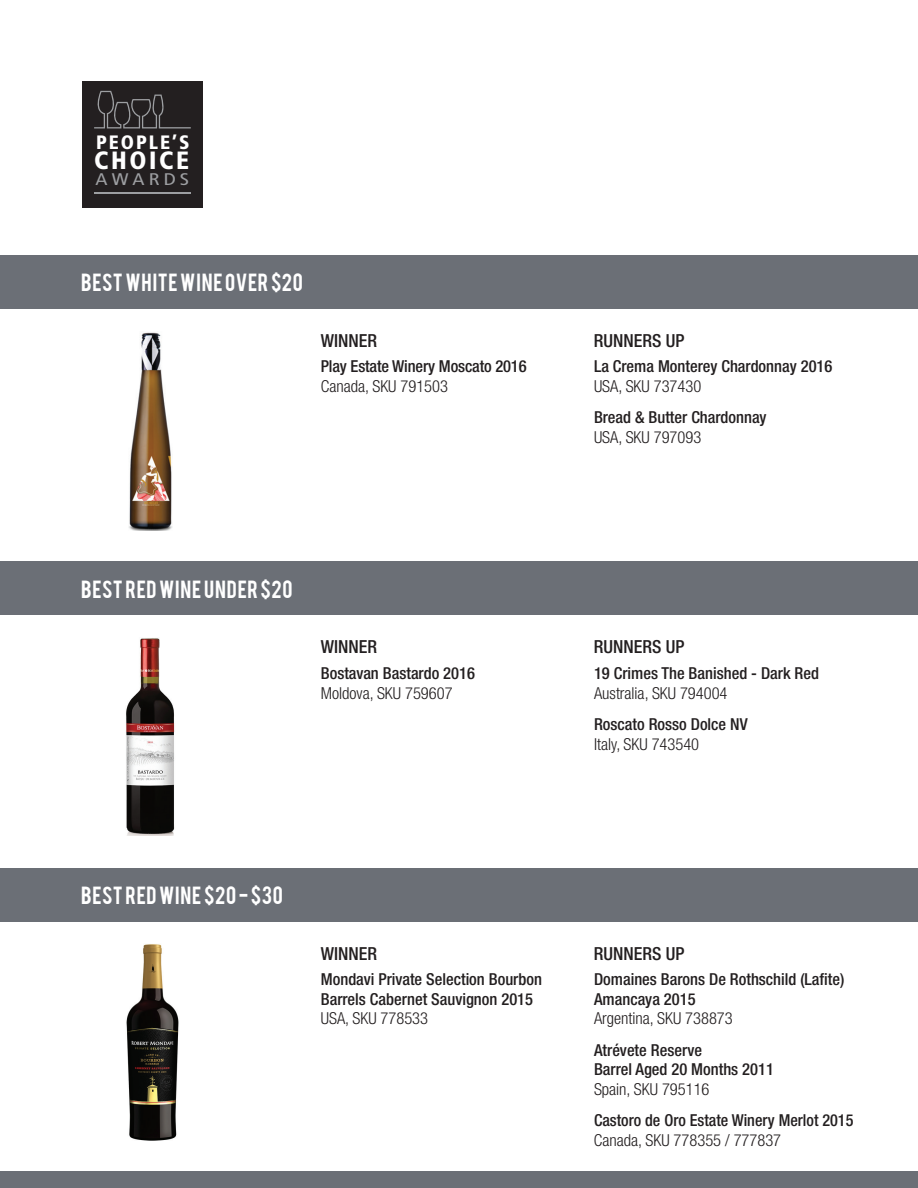
<style>
.page{position:relative;width:918px;height:1188px;background:#fff}
.page>*{position:absolute;margin:0;border:0;box-sizing:border-box;transform-origin:0 0}
.t1{font:900 condensed 25.05px "Frutiger LT";letter-spacing:.105em;color:#fff}
.t2{font:19.5px "Bebas";letter-spacing:.04em;color:#fff}
.t3{font:900 condensed 19.35px "Frutiger LT";letter-spacing:.1em;color:#fff}
.t4{font:500 condensed 18px "Helvetica Neue";color:#231f20}
.t5{font:condensed 16.8px "Frutiger LT";letter-spacing:.195em;color:#9d9fa2;scale:1.25 1}
.t6{font:500 condensed 16.5px/19.5px "Helvetica Neue";color:#231f20}
.t7{font:300 condensed 16.5px "Helvetica Neue";color:#231f20}
</style>
<div class="page">
<div style="left:0;top:255px;width:918px;height:53px;background:#6b6f76"></div>
<div style="left:0;top:562px;width:918px;height:53px;background:#6b6f76"></div>
<div style="left:0;top:868px;width:918px;height:53px;background:#6b6f76"></div>
<div style="left:0;top:1172px;width:918px;height:16px;background:#6b6f76"></div>
<div style="left:82px;top:81px;width:121px;height:127px;background:#231f20"></div>
<svg style="left:94px;top:91px;width:97px;height:37px"></svg>
<hr style="left:94px;top:192px;width:97px;height:2px;background:#9d9fa2">
<img style="left:126px;top:638px;width:49px;height:197px">
<img style="left:129px;top:332px;width:43px;height:199px">
<img style="left:126px;top:944px;width:53px;height:197px">
<p class="t3" style="left:96px;top:131px;width:95px">PEOPLE’S</p>
<h1 class="t1" style="left:94px;top:145px;width:97px">CHOICE</h1>
<p class="t5" style="left:96px;top:170px;width:77px">AWARDS</p>
<p class="t2" style="left:81px;top:268px;width:224px">BEST WHITE WINE OVER $20</p>
<p class="t4" style="left:321px;top:330px;width:58px">WINNER</p>
<p class="t6" style="left:321px;top:357px;width:207px">Play Estate Winery Moscato 2016</p>
<p class="t7" style="left:321px;top:377px;width:129px">Canada, SKU 791503</p>
<p class="t4" style="left:594px;top:330px;width:92px">RUNNERS UP</p>
<p class="t6" style="left:594px;top:357px;width:240px">La Crema Monterey Chardonnay 2016</p>
<p class="t7" style="left:594px;top:377px;width:109px">USA, SKU 737430</p>
<p class="t6" style="left:594px;top:408px;width:174px">Bread &amp; Butter Chardonnay</p>
<p class="t7" style="left:594px;top:428px;width:109px">USA, SKU 797093</p>
<p class="t2" style="left:81px;top:575px;width:213px">BEST RED WINE UNDER $20</p>
<p class="t4" style="left:321px;top:636px;width:58px">WINNER</p>
<p class="t4" style="left:594px;top:636px;width:92px">RUNNERS UP</p>
<p class="t6" style="left:321px;top:663px;width:156px">Bostavan Bastardo 2016</p>
<p class="t7" style="left:321px;top:683px;width:133px">Moldova, SKU 759607</p>
<p class="t6" style="left:594px;top:663px;width:227px">19 Crimes The Banished - Dark Red</p>
<p class="t7" style="left:594px;top:683px;width:135px">Australia, SKU 794004</p>
<p class="t6" style="left:594px;top:714px;width:155px">Roscato Rosso Dolce NV</p>
<p class="t7" style="left:594px;top:734px;width:107px">Italy, SKU 743540</p>
<p class="t2" style="left:81px;top:881px;width:203px">BEST RED WINE $20 - $30</p>
<p class="t4" style="left:321px;top:943px;width:58px">WINNER</p>
<p class="t6" style="left:321px;top:969px;width:223px">Mondavi Private Selection Bourbon<br>Barrels Cabernet Sauvignon 2015</p>
<p class="t7" style="left:321px;top:1009px;width:109px">USA, SKU 778533</p>
<p class="t4" style="left:594px;top:943px;width:92px">RUNNERS UP</p>
<p class="t6" style="left:594px;top:969px;width:252px">Domaines Barons De Rothschild (Lafite)<br>Amancaya 2015</p>
<p class="t7" style="left:594px;top:1009px;width:140px">Argentina, SKU 738873</p>
<p class="t6" style="left:594px;top:1040px;width:181px">Atrévete Reserve<br>Barrel Aged 20 Months 2011</p>
<p class="t7" style="left:594px;top:1079px;width:117px">Spain, SKU 795116</p>
<p class="t6" style="left:594px;top:1110px;width:261px">Castoro de Oro Estate Winery Merlot 2015</p>
<p class="t7" style="left:594px;top:1130px;width:189px">Canada, SKU 778355 / 777837</p>
</div>
